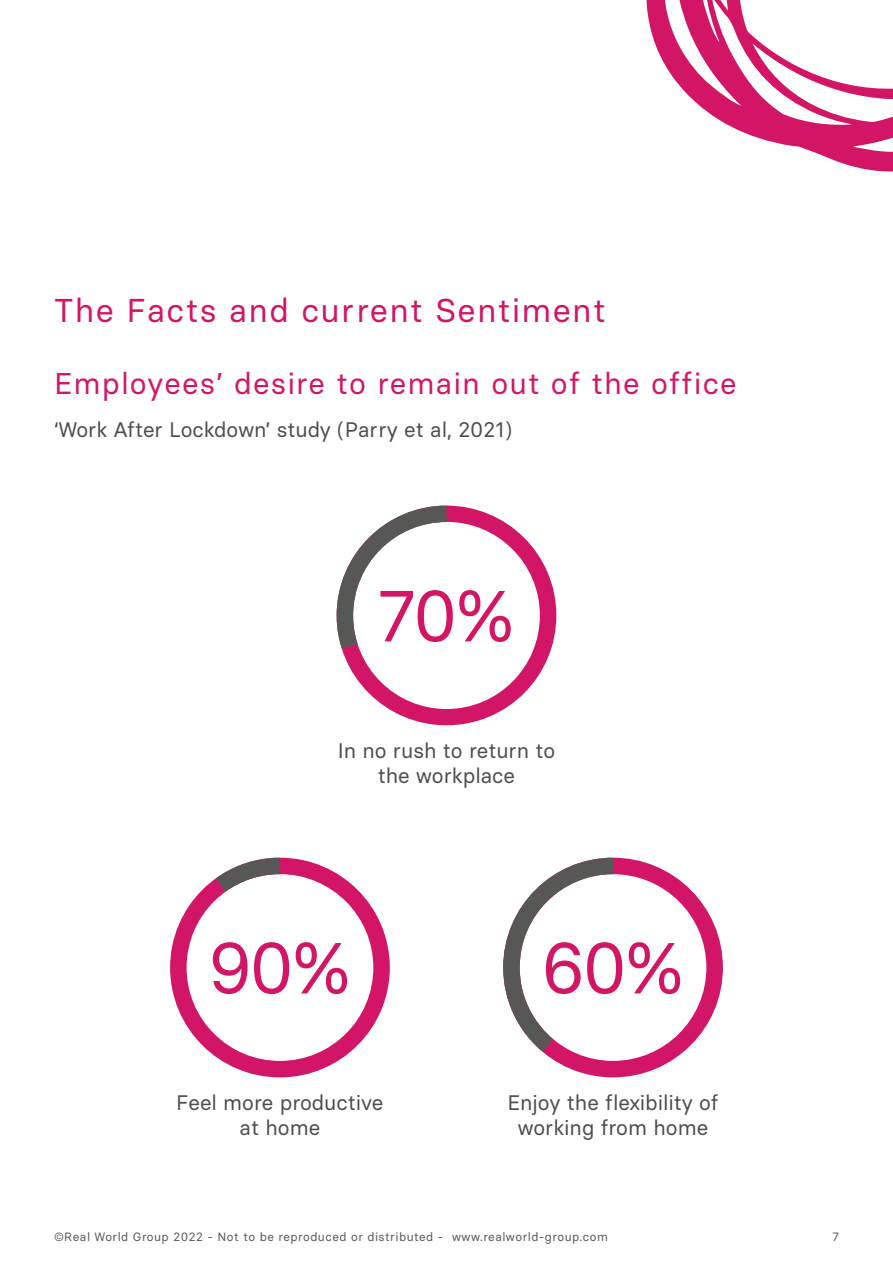
<style>
.page{position:relative;width:893px;height:1263px;background:#fff}
.page>*{position:absolute;margin:0;border:0;box-sizing:border-box;transform-origin:0 0}
.t1{font:72px "Basier Square";color:#d31565}
.t2{font:33px "Basier Square";letter-spacing:.04em;color:#d31565}
.t3{font:30px "Basier Square";letter-spacing:.04em;color:#d31565}
.t4{font:21px/25.2px "Basier Square";color:#4c4d4e;text-align:center}
.t5{font:12px "Basier Square";letter-spacing:.04em;color:#585856}
</style>
<div class="page">
<svg style="left:646px;top:0;width:247px;height:172px"></svg>
<div style="left:337px;top:506px;width:219px;height:219px;background:#d31567;border-radius:50%"></div>
<div style="left:353px;top:522px;width:187px;height:187px;background:#fff;border-radius:50%"></div>
<svg style="left:336px;top:505px;width:127px;height:162px"></svg>
<div style="left:170px;top:858px;width:220px;height:219px;background:#d31567;border-radius:50%"></div>
<div style="left:187px;top:874px;width:186px;height:187px;background:#fff;border-radius:50%"></div>
<svg style="left:197px;top:857px;width:99px;height:51px"></svg>
<div style="left:503px;top:858px;width:220px;height:219px;background:#d31567;border-radius:50%"></div>
<div style="left:520px;top:874px;width:186px;height:187px;background:#fff;border-radius:50%"></div>
<svg style="left:503px;top:857px;width:126px;height:212px"></svg>
<h2 class="t2" style="left:54px;top:290px;width:553px">The Facts and current Sentiment</h2>
<h3 class="t3" style="left:54px;top:365px;width:684px">Employees’ desire to remain out of the office</h3>
<p class="t4" style="left:54px;top:417px;width:459px">‘Work After Lockdown’ study (Parry et al, 2021)</p>
<h1 class="t1" style="left:377px;top:571px;width:140px">70%</h1>
<p class="t4" style="left:338px;top:738px;width:219px">In no rush to return to the workplace</p>
<h1 class="t1" style="left:208px;top:923px;width:146px">90%</h1>
<p class="t4" style="left:176px;top:1090px;width:209px">Feel more productive at home</p>
<h1 class="t1" style="left:541px;top:923px;width:146px">60%</h1>
<p class="t4" style="left:507px;top:1090px;width:213px">Enjoy the flexibility of working from home</p>
<p class="t5" style="left:54px;top:1229px;width:555px">©Real World Group 2022 - Not to be reproduced or distributed - www.realworld-group.com</p>
<p class="t5" style="left:832px;top:1229px;width:8px">7</p>
</div>
